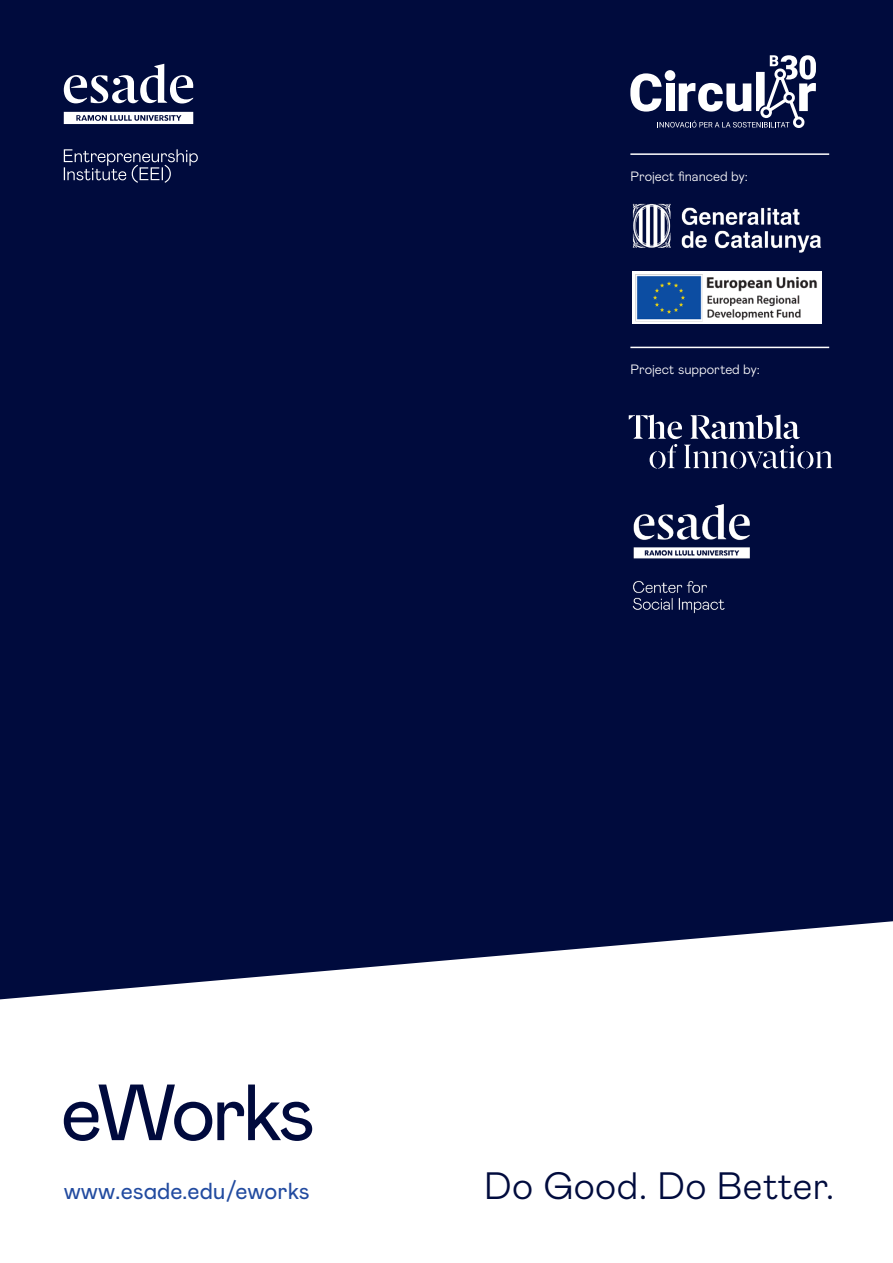
<style>
.page{position:relative;width:893px;height:1263px;background:#fff}
.page>*{position:absolute;margin:0;border:0;box-sizing:border-box;transform-origin:0 0}
.t1{font:300 38.1px "Mabry Pro";letter-spacing:.01em;color:#000b3d}
.t2{font:23.1px "Mabry Pro";color:#224ba0}
.t3{font:300 13.5px "Mabry Pro";color:#fff}
</style>
<div class="page">
<div style="left:0;top:0;width:893px;height:999px;background:#000b3d"></div>
<svg style="left:64px;top:64px;width:129px;height:40px"></svg>
<svg style="left:64px;top:112px;width:129px;height:12px"></svg>
<svg style="left:64px;top:149px;width:134px;height:34px"></svg>
<svg style="left:630px;top:55px;width:186px;height:73px"></svg>
<svg style="left:64px;top:1084px;width:248px;height:57px"></svg>
<svg style="left:629px;top:415px;width:203px;height:53px"></svg>
<img style="left:632px;top:203px;width:189px;height:49px">
<img style="left:632px;top:272px;width:189px;height:52px">
<img style="left:618px;top:495px;width:254px;height:185px">
<hr style="left:630px;top:153px;width:199px;height:2px;background:#fff">
<hr style="left:630px;top:347px;width:199px;height:1px;background:#fff">
<p class="t3" style="left:630px;top:167px;width:119px">Project financed by:</p>
<p class="t3" style="left:630px;top:360px;width:131px">Project supported by:</p>
<h2 class="t2" style="left:64px;top:1175px;width:248px">www.esade.edu/eworks</h2>
<h1 class="t1" style="left:484px;top:1159px;width:352px">Do Good. Do Better.</h1>
</div>
